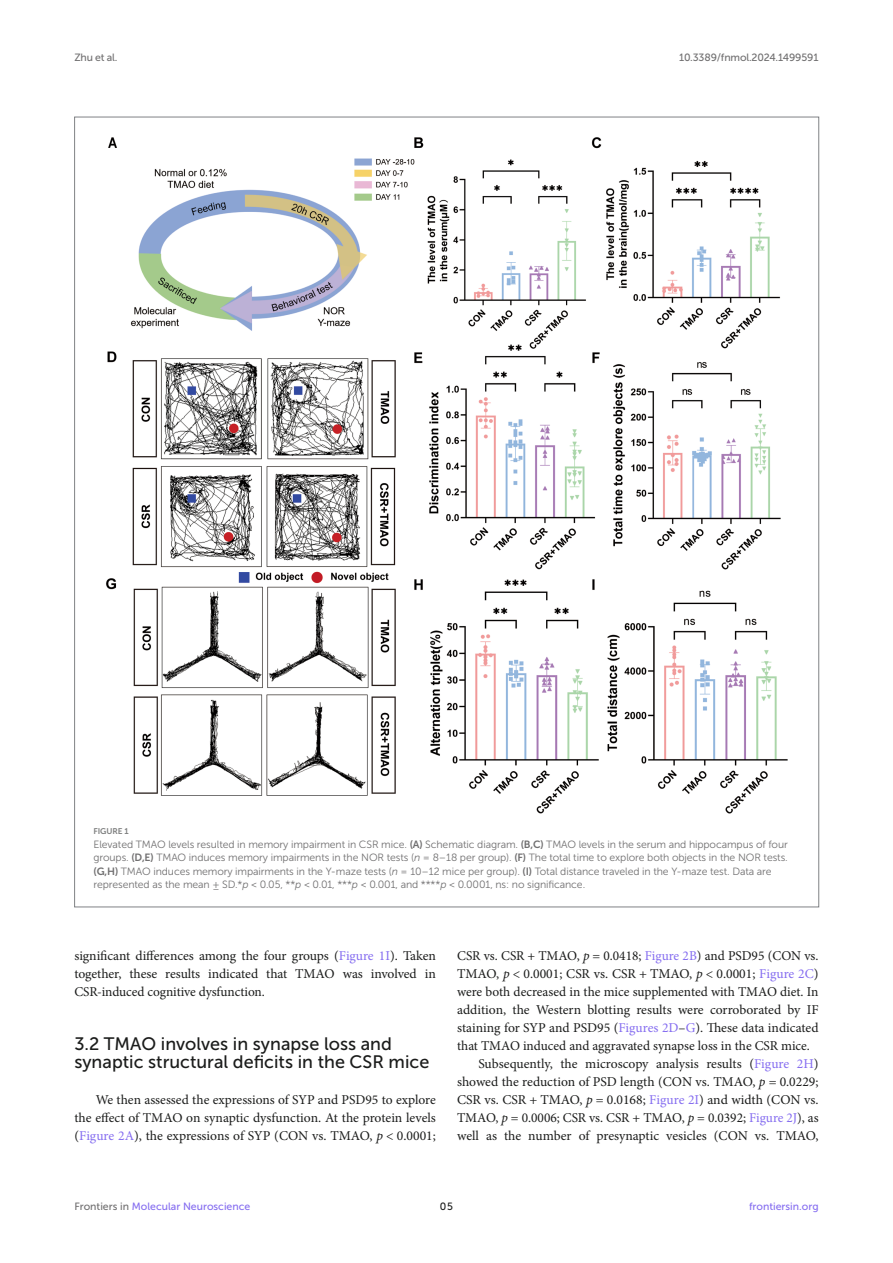
<style>
.page{position:relative;width:893px;height:1263px;background:#fff}
.page>*{position:absolute;margin:0;border:0;box-sizing:border-box;transform-origin:0 0}
.HEAD_2{font:18px/18px "Museo Sans 500";color:#1b1c1b}
.TEXT{font:13.5px/18px "Minion Pro";letter-spacing:-.005em;color:#1b1c1b;text-align:justify}
.FIG_LEG{font:10.5px/13.5px "Museo Sans 300";letter-spacing:-.01em;color:#706f70}
.t1{font:10.5px "Museo Sans 500";color:#856df0}
.t2{font:10.5px "Museo Sans 500";letter-spacing:-.015em;color:#706f70}
.t3{font:10.5px "Museo Sans 500";color:#1b1c1b}
.FIG_HD{font:8.25px "Museo Sans 700";letter-spacing:-.01em;color:#7e7f7f}
.s1{font-family:"Museo Sans 700"}
.s2{font-style:italic}
.s3{color:#856df0}
.s4{color:#706f70}
</style>
<div class="page">
<img style="left:106px;top:137px;width:682px;height:677px">
<p class="t2" style="left:74px;top:51px;width:45px">Zhu et al.</p>
<p class="t2" style="left:679px;top:51px;width:141px">10.3389/fnmol.2024.1499591</p>
<p class="FIG_HD" style="left:94px;top:826px;width:37px">FIGURE 1</p>
<p class="FIG_LEG" style="left:94px;top:837px;width:696px">Elevated TMAO levels resulted in memory impairment in CSR mice. <span class="s1">(A)</span> Schematic diagram. <span class="s1">(B,C)</span> TMAO levels in the serum and hippocampus of four groups. <span class="s1">(D,E)</span> TMAO induces memory impairments in the NOR tests (<span class="s2">n</span> = 8–18 per group). <span class="s1">(F)</span> The total time to explore both objects in the NOR tests. <span class="s1">(G,H)</span> TMAO induces memory impairments in the Y-maze tests (<span class="s2">n</span> = 10–12 mice per group). <span class="s1">(I)</span> Total distance traveled in the Y-maze test. Data are represented as the mean ± SD.*<span class="s2">p</span> &lt; 0.05, **<span class="s2">p</span> &lt; 0.01, ***<span class="s2">p</span> &lt; 0.001, and ****<span class="s2">p</span> &lt; 0.0001, ns: no significance.</p>
<p class="TEXT" style="left:74px;top:947px;width:363px">significant differences among the four groups (<span class="s3">Figure 1I</span>). Taken together, these results indicated that TMAO was involved in CSR-induced cognitive dysfunction.</p>
<p class="HEAD_2" style="left:74px;top:1035px;width:356px">3.2 TMAO involves in synapse loss and synaptic structural deficits in the CSR mice</p>
<p class="TEXT" style="left:74px;top:1091px;width:363px;text-indent:21px">We then assessed the expressions of SYP and PSD95 to explore the effect of TMAO on synaptic dysfunction. At the protein levels (<span class="s3">Figure 2A</span>), the expressions of SYP (CON vs. TMAO, <span class="s2">p</span> &lt; 0.0001;</p>
<p class="TEXT" style="left:457px;top:947px;width:363px">CSR vs. CSR + TMAO, <span class="s2">p</span> = 0.0418; <span class="s3">Figure 2B</span>) and PSD95 (CON vs.<br>TMAO, <span class="s2">p</span> &lt; 0.0001; CSR vs. CSR + TMAO, <span class="s2">p</span> &lt; 0.0001; <span class="s3">Figure 2C</span>) were both decreased in the mice supplemented with TMAO diet. In addition, the Western blotting results were corroborated by IF staining for SYP and PSD95 (<span class="s3">Figures 2D</span>–<span class="s3">G</span>). These data indicated that TMAO induced and aggravated synapse loss in the CSR mice.</p>
<p class="TEXT" style="left:457px;top:1055px;width:363px;text-indent:21px">Subsequently, the microscopy analysis results (<span class="s3">Figure 2H</span>) showed the reduction of PSD length (CON vs. TMAO, <span class="s2">p</span> = 0.0229; CSR vs. CSR + TMAO, <span class="s2">p</span> = 0.0168; <span class="s3">Figure 2I</span>) and width (CON vs.<br>TMAO, <span class="s2">p</span> = 0.0006; CSR vs. CSR + TMAO, <span class="s2">p</span> = 0.0392; <span class="s3">Figure 2J</span>), as well as the number of presynaptic vesicles (CON vs. TMAO,</p>
<p class="t1" style="left:74px;top:1200px;width:177px"><span class="s4">Frontiers in</span> Molecular Neuroscience</p>
<p class="t3" style="left:440px;top:1200px;width:14px">05</p>
<p class="t1" style="left:749px;top:1200px;width:71px">frontiersin.org</p>
</div>
